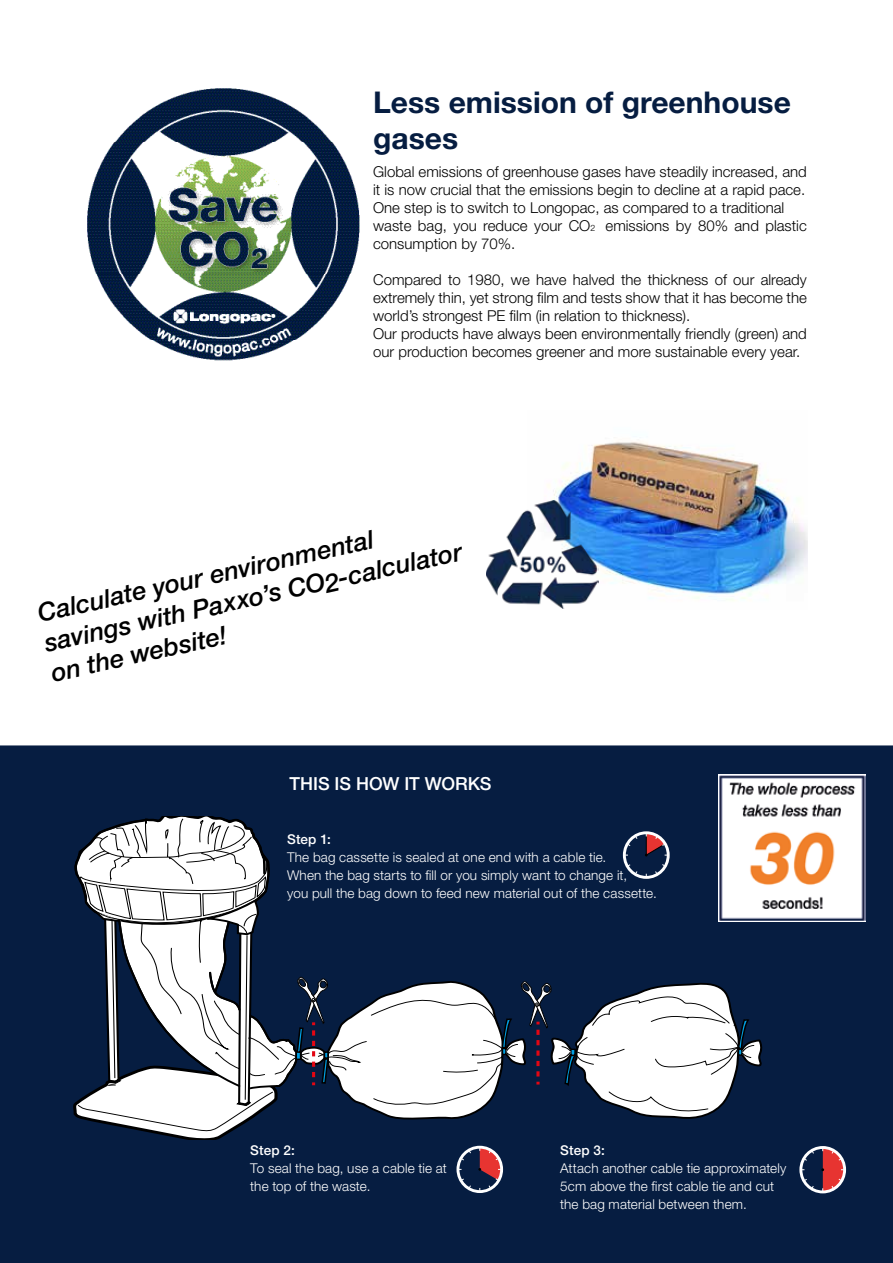
<style>
.page{position:relative;width:893px;height:1263px;background:#fff}
.page>*{position:absolute;margin:0;border:0;box-sizing:border-box;transform-origin:0 0}
.t1{font:700 30px/36px "Helvetica Neue LT Std";color:#061d41}
.t2{font:italic 500 25.5px/30.3px "Helvetica Neue LT Std";color:#000}
.t3{font:500 18px "Helvetica Neue LT Std";letter-spacing:-.005em;color:#fff}
.t4{font:300 15px/18px "Helvetica Neue LT Std";color:#000}
.t5{font:300 13.5px/18px "Helvetica Neue LT Std";letter-spacing:.01em;color:#fff}
.t6{font:500 13.5px "Helvetica Neue LT Std";letter-spacing:.01em;color:#fff}
.s1{font-size:8.7px}
</style>
<div class="page">
<div style="left:0;top:745px;width:893px;height:518px;background:#061d41"></div>
<img style="left:547px;top:441px;width:261px;height:168px">
<img style="left:486px;top:500px;width:112px;height:108px">
<img style="left:87px;top:88px;width:273px;height:273px">
<div style="left:799px;top:1146px;width:47px;height:47px;border:3px solid #fff;border-radius:50%"></div>
<svg style="left:804px;top:1150px;width:10px;height:11px"></svg>
<svg style="left:804px;top:1178px;width:10px;height:11px"></svg>
<svg style="left:821px;top:1146px;width:33px;height:46px"></svg>
<div style="left:456px;top:1146px;width:47px;height:47px;border:3px solid #fff;border-radius:50%"></div>
<svg style="left:461px;top:1150px;width:10px;height:11px"></svg>
<svg style="left:461px;top:1178px;width:10px;height:11px"></svg>
<svg style="left:478px;top:1147px;width:29px;height:44px"></svg>
<svg style="left:71px;top:816px;width:693px;height:324px"></svg>
<img style="left:719px;top:774px;width:146px;height:147px">
<h1 class="t1" style="left:373px;top:83px;width:419px">Less emission of greenhouse gases</h1>
<p class="t4" style="left:373px;top:162px;width:435px">Global emissions of greenhouse gases have steadily increased, and it is now crucial that the emissions begin to decline at a rapid pace.<br>One step is to switch to Longopac, as compared to a traditional waste bag, you reduce your CO<span class="s1">2</span> emissions by 80% and plastic consumption by 70%.</p>
<p class="t4" style="left:373px;top:270px;width:435px">Compared to 1980, we have halved the thickness of our already extremely thin, yet strong film and tests show that it has become the world’s strongest PE film (in relation to thickness).<br>Our products have always been environmentally friendly (green) and our production becomes greener and more sustainable every year.</p>
<h2 class="t2" style="left:34px;top:600px;width:429px;rotate:-13deg">Calculate your environmental savings with Paxxo’s CO2-calculator on the website!</h2>
<p class="t3" style="left:289px;top:773px;width:203px">THIS IS HOW IT WORKS</p>
<p class="t6" style="left:287px;top:831px;width:45px">Step 1:</p>
<p class="t5" style="left:287px;top:848px;width:371px">The bag cassette is sealed at one end with a cable tie.<br>When the bag starts to fill or you simply want to change it,<br>you pull the bag down to feed new material out of the cassette.</p>
<p class="t6" style="left:250px;top:1142px;width:46px">Step 2:</p>
<p class="t5" style="left:250px;top:1159px;width:198px">To seal the bag, use a cable tie at the top of the waste.</p>
<p class="t6" style="left:560px;top:1142px;width:46px">Step 3:</p>
<p class="t5" style="left:560px;top:1159px;width:228px">Attach another cable tie approximately<br>5cm above the first cable tie and cut the bag material between them.</p>
</div>
